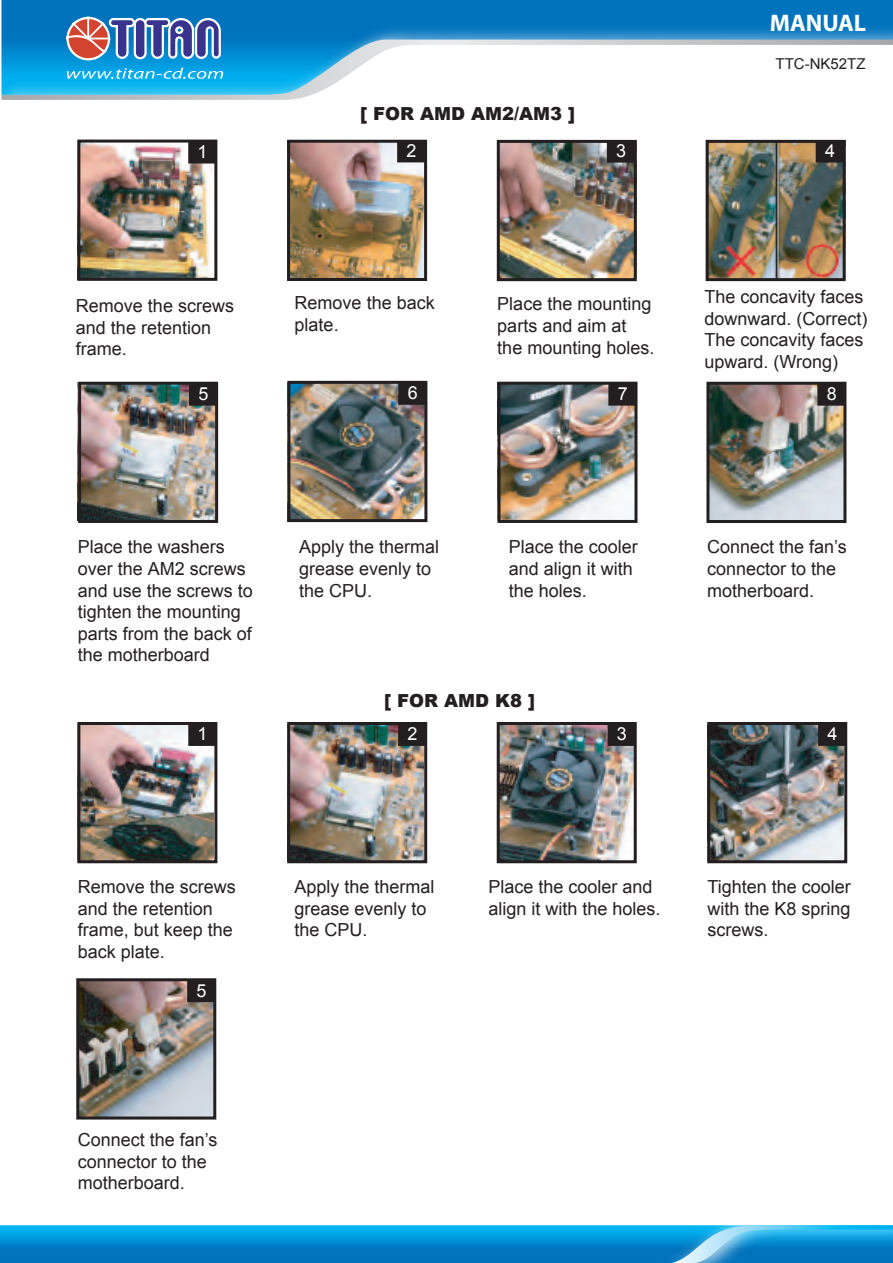
<style>
.page{position:relative;width:893px;height:1263px;background:#fff}
.page>*{position:absolute;margin:0;border:0;box-sizing:border-box;transform-origin:0 0}
.t1{font:700 24px "Myriad Pro";color:#fff}
.t2{font:18px/21.6px "Arial";color:#231f20}
.t3{font:900 18px "Arial";color:#231f20}
.t4{font:18px "Arial";color:#fff}
.t5{font:15px "Arial";color:#231f20}
</style>
<div class="page">
<svg style="left:0;top:1225px;width:652px;height:38px;background:#018bd0"></svg>
<img style="left:652px;top:1225px;width:11px;height:38px">
<svg style="left:663px;top:1225px;width:230px;height:38px;background:#259bd6"></svg>
<div style="left:1px;top:0;width:892px;height:21px;background:#0073bd"></div>
<img style="left:1px;top:21px;width:892px;height:19px">
<svg style="left:1px;top:40px;width:892px;height:60px"></svg>
<svg style="left:64px;top:0;width:159px;height:100px;background:#4794c7"></svg>
<img style="left:81px;top:144px;width:132px;height:133px">
<div style="left:77px;top:140px;width:140px;height:141px;border:3px solid #231f20"></div>
<div style="left:188px;top:142px;width:28px;height:21px;background:#231f20"></div>
<img style="left:82px;top:386px;width:132px;height:133px">
<div style="left:78px;top:382px;width:140px;height:141px;border:3px solid #231f20"></div>
<div style="left:189px;top:384px;width:28px;height:22px;background:#231f20"></div>
<img style="left:81px;top:726px;width:132px;height:133px">
<div style="left:77px;top:722px;width:140px;height:141px;border:3px solid #231f20"></div>
<div style="left:188px;top:724px;width:28px;height:22px;background:#231f20"></div>
<img style="left:291px;top:726px;width:132px;height:133px">
<div style="left:287px;top:722px;width:140px;height:141px;border:3px solid #231f20"></div>
<div style="left:398px;top:724px;width:28px;height:22px;background:#231f20"></div>
<img style="left:501px;top:726px;width:132px;height:133px">
<div style="left:497px;top:722px;width:140px;height:141px;border:3px solid #231f20"></div>
<div style="left:608px;top:724px;width:27px;height:22px;background:#231f20"></div>
<img style="left:711px;top:726px;width:132px;height:133px">
<div style="left:707px;top:722px;width:140px;height:141px;border:3px solid #231f20"></div>
<div style="left:818px;top:724px;width:28px;height:22px;background:#231f20"></div>
<img style="left:80px;top:982px;width:132px;height:133px">
<div style="left:76px;top:978px;width:140px;height:141px;border:3px solid #231f20"></div>
<div style="left:187px;top:980px;width:28px;height:22px;background:#231f20"></div>
<img style="left:291px;top:385px;width:132px;height:133px">
<div style="left:287px;top:381px;width:140px;height:141px;border:3px solid #231f20"></div>
<div style="left:398px;top:383px;width:28px;height:22px;background:#231f20"></div>
<img style="left:501px;top:386px;width:132px;height:133px">
<div style="left:497px;top:382px;width:140px;height:141px;border:3px solid #231f20"></div>
<div style="left:608px;top:384px;width:28px;height:22px;background:#231f20"></div>
<img style="left:710px;top:386px;width:132px;height:133px">
<div style="left:706px;top:382px;width:140px;height:141px;border:3px solid #231f20"></div>
<div style="left:817px;top:384px;width:28px;height:22px;background:#231f20"></div>
<img style="left:291px;top:144px;width:132px;height:133px">
<div style="left:287px;top:140px;width:140px;height:141px;border:3px solid #231f20"></div>
<div style="left:397px;top:141px;width:28px;height:21px;background:#231f20"></div>
<img style="left:501px;top:144px;width:132px;height:133px">
<div style="left:497px;top:140px;width:140px;height:141px;border:3px solid #231f20"></div>
<div style="left:607px;top:141px;width:28px;height:22px;background:#231f20"></div>
<img style="left:710px;top:144px;width:132px;height:133px">
<div style="left:706px;top:140px;width:140px;height:141px;border:3px solid #231f20"></div>
<div style="left:816px;top:141px;width:27px;height:22px;background:#231f20"></div>
<h1 class="t1" style="left:770px;top:9px;width:98px">MANUAL</h1>
<p class="t4" style="left:198px;top:140px;width:12px">1</p>
<p class="t3" style="left:360px;top:101px;width:216px">[ FOR AMD AM2/AM3 ]</p>
<p class="t5" style="left:775px;top:54px;width:91px">TTC-NK52TZ</p>
<p class="t4" style="left:406px;top:139px;width:12px">2</p>
<p class="t4" style="left:616px;top:139px;width:12px">3</p>
<p class="t4" style="left:825px;top:139px;width:12px">4</p>
<p class="t2" style="left:76px;top:295px;width:160px">Remove the screws and the retention frame.</p>
<p class="t2" style="left:295px;top:292px;width:142px">Remove the back plate.</p>
<p class="t2" style="left:497px;top:293px;width:159px">Place the mounting parts and aim at the mounting holes.</p>
<p class="t2" style="left:704px;top:286px;width:165px">The concavity faces downward. (Correct)<br>The concavity faces upward. (Wrong)</p>
<p class="t4" style="left:198px;top:382px;width:12px">5</p>
<p class="t4" style="left:408px;top:381px;width:12px">6</p>
<p class="t4" style="left:618px;top:382px;width:12px">7</p>
<p class="t4" style="left:827px;top:382px;width:12px">8</p>
<p class="t2" style="left:78px;top:536px;width:177px">Place the washers over the AM2 screws and use the screws to tighten the mounting parts from the back of the motherboard</p>
<p class="t2" style="left:299px;top:536px;width:142px">Apply the thermal grease evenly to the CPU.</p>
<p class="t2" style="left:509px;top:536px;width:131px">Place the cooler and align it with the holes.</p>
<p class="t2" style="left:707px;top:536px;width:141px">Connect the fan’s connector to the motherboard.</p>
<p class="t3" style="left:384px;top:687px;width:152px">[ FOR AMD K8 ]</p>
<p class="t4" style="left:198px;top:722px;width:12px">1</p>
<p class="t4" style="left:407px;top:722px;width:12px">2</p>
<p class="t4" style="left:617px;top:722px;width:12px">3</p>
<p class="t4" style="left:827px;top:722px;width:12px">4</p>
<p class="t2" style="left:78px;top:876px;width:160px">Remove the screws and the retention frame, but keep the back plate.</p>
<p class="t2" style="left:294px;top:876px;width:142px">Apply the thermal grease evenly to the CPU.</p>
<p class="t2" style="left:488px;top:876px;width:174px">Place the cooler and align it with the holes.</p>
<p class="t2" style="left:707px;top:876px;width:145px;text-align:justify">Tighten the cooler with the K8 spring screws.</p>
<p class="t4" style="left:197px;top:978px;width:12px">5</p>
<p class="t2" style="left:78px;top:1129px;width:141px">Connect the fan’s connector to the motherboard.</p>
</div>
